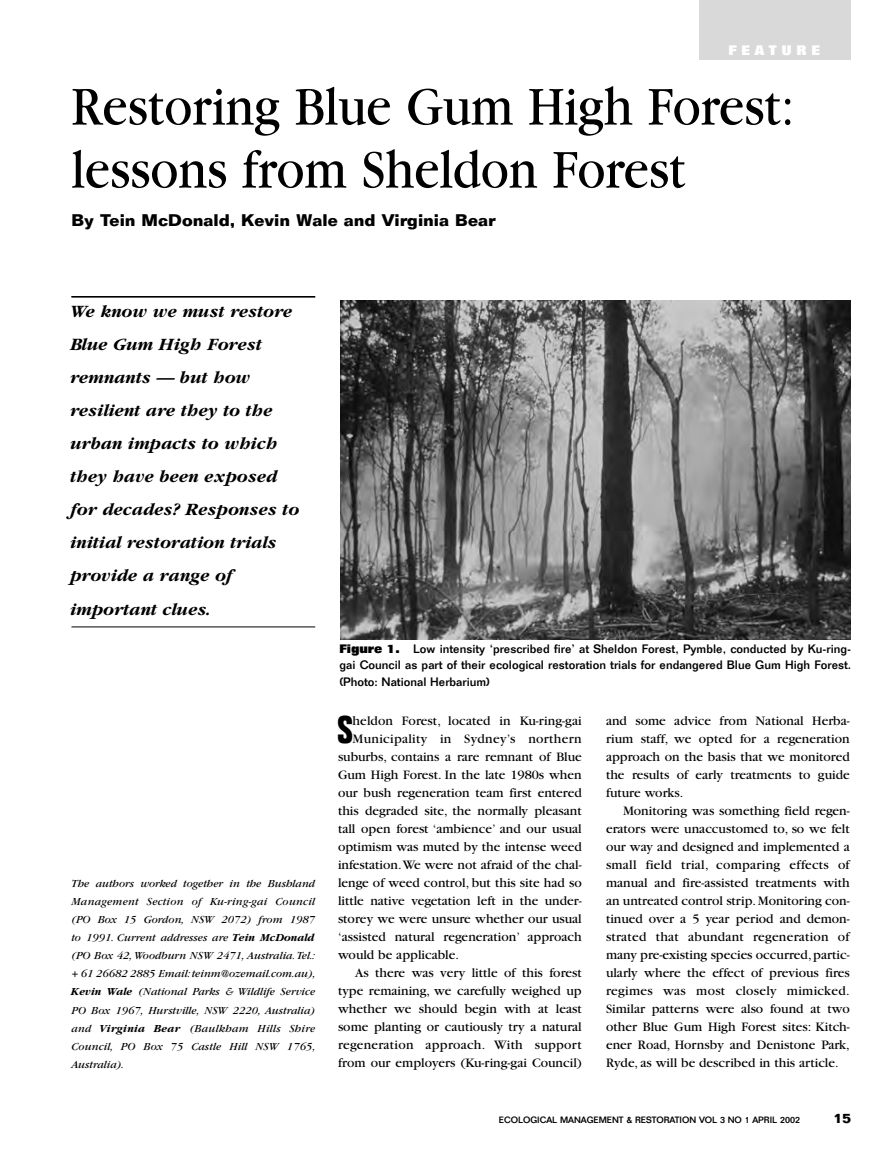
<style>
.page{position:relative;width:893px;height:1169px;background:#fff}
.page>*{position:absolute;margin:0;border:0;box-sizing:border-box;transform-origin:0 0}
.t1{font:57px/63px "Garamond";color:#000;scale:.9 1}
.t2{font:700 condensed 37.8px "Folio";color:#000}
.t3{font:italic 700 18px/33px "Garamond";color:#000}
.t4{font:700 16.5px "Folio";color:#000}
.t5{font:13.5px/18px "Garamond";color:#000;text-align:justify}
.t6{font:13.5px "Garamond";letter-spacing:.02em;color:#000}
.t7{font:800 13.5px "Folio";letter-spacing:.36em;color:#fff}
.t8{font:700 13.5px "Folio";color:#000}
.t9{font:500 12px/16.5px "Folio";color:#000;text-align:justify}
.t10{font:italic 11.25px/18px "Garamond";letter-spacing:.01em;color:#000;text-align:justify}
.t11{font:500 9px "Folio";color:#000}
.s1{font-weight:700}
.s2{font-weight:800}
</style>
<div class="page">
<div style="left:699px;top:0;width:152px;height:60px;background:#d9d9d9"></div>
<hr style="left:71px;top:296px;width:244px;height:1px;background:#000">
<hr style="left:71px;top:626px;width:244px;height:1px;background:#000">
<img style="left:340px;top:300px;width:510px;height:339px">
<p class="t7" style="left:728px;top:46px;width:93px">FEATURE</p>
<h1 class="t1" style="left:71px;top:80px;width:804px">Restoring Blue Gum High Forest: lessons from Sheldon Forest</h1>
<p class="t4" style="left:71px;top:214px;width:426px">By Tein McDonald, Kevin Wale and Virginia Bear</p>
<h3 class="t3" style="left:71px;top:297px;width:230px">We know we must restore<br>Blue Gum High Forest remnants — but how resilient are they to the urban impacts to which they have been exposed for decades? Responses to initial restoration trials provide a range of important clues.</h3>
<p class="t10" style="left:71px;top:876px;width:245px">The authors worked together in the Bushland Management Section of Ku-ring-gai Council (PO Box 15 Gordon, NSW 2072) from 1987 to 1991. Current addresses are <span class="s1">Tein McDonald </span>(PO Box 42, Woodburn NSW 2471, Australia.Tel.: + 61 26682 2885 Email:teinm@ozemail.com.au), <span class="s1">Kevin Wale</span> (National Parks &amp; Wildlife Service PO Box 1967, Hurstville, NSW 2220, Australia) and <span class="s1">Virginia Bear</span> (Baulkham Hills Shire Council, PO Box 75 Castle Hill NSW 1765, Australia).</p>
<p class="t9" style="left:339px;top:641px;width:513px"><span class="s2">Figure 1.</span> Low intensity ‘prescribed fire’ at Sheldon Forest, Pymble, conducted by Ku-ring&shy;gai Council as part of their ecological restoration trials for endangered Blue Gum High Forest. (Photo: National Herbarium)</p>
<h2 class="t2" style="left:337px;top:716px;width:17px">S</h2>
<p class="t5" style="left:352px;top:713px;width:230px">heldon Forest, located in Ku-ring-gai</p>
<p class="t6" style="left:352px;top:734px;width:230px">Municipality in Sydney’s northern</p>
<p class="t5" style="left:338px;top:749px;width:245px">suburbs, contains a rare remnant of Blue</p>
<p class="t5" style="left:338px;top:767px;width:245px">Gum High Forest. In the late 1980s when</p>
<p class="t5" style="left:338px;top:785px;width:245px">our bush regeneration team first entered</p>
<p class="t5" style="left:338px;top:803px;width:245px">this degraded site, the normally pleasant</p>
<p class="t5" style="left:338px;top:821px;width:245px">tall open forest ‘ambience’ and our usual</p>
<p class="t5" style="left:338px;top:839px;width:245px">optimism was muted by the intense weed</p>
<p class="t5" style="left:338px;top:857px;width:245px">infestation.We were not afraid of the chal-</p>
<p class="t5" style="left:338px;top:875px;width:245px">lenge of weed control, but this site had so</p>
<p class="t5" style="left:338px;top:893px;width:245px">little native vegetation left in the under-</p>
<p class="t5" style="left:338px;top:911px;width:245px">storey we were unsure whether our usual</p>
<p class="t5" style="left:338px;top:929px;width:245px">‘assisted natural regeneration’ approach</p>
<p class="t5" style="left:338px;top:947px;width:122px">would be applicable.</p>
<p class="t5" style="left:355px;top:965px;width:228px">As there was very little of this forest</p>
<p class="t5" style="left:338px;top:983px;width:245px">type remaining, we carefully weighed up</p>
<p class="t5" style="left:338px;top:1001px;width:245px">whether we should begin with at least</p>
<p class="t5" style="left:338px;top:1019px;width:245px">some planting or cautiously try a natural</p>
<p class="t6" style="left:338px;top:1040px;width:245px">regeneration approach. With support</p>
<p class="t5" style="left:338px;top:1055px;width:245px">from our employers (Ku-ring-gai Council)</p>
<p class="t5" style="left:606px;top:713px;width:245px">and some advice from National Herba&shy;rium staff, we opted for a regeneration approach on the basis that we monitored the results of early treatments to guide future works.</p>
<p class="t5" style="left:606px;top:803px;width:245px;text-indent:17px">Monitoring was something field regen&shy;erators were unaccustomed to, so we felt our way and designed and implemented a small field trial, comparing effects of manual and fire-assisted treatments with an untreated control strip.Monitoring con&shy;tinued over a 5 year period and demon&shy;strated that abundant regeneration of many pre-existing species occurred,partic&shy;ularly where the effect of previous fires regimes was most closely mimicked.<br>Similar patterns were also found at two other Blue Gum High Forest sites: Kitch&shy;ener Road, Hornsby and Denistone Park, Ryde, as will be described in this article.</p>
<p class="t11" style="left:499px;top:1116px;width:302px">ECOLOGICAL MANAGEMENT &amp; RESTORATION VOL 3 NO 1 APRIL 2002</p>
<p class="t8" style="left:833px;top:1113px;width:20px">15</p>
</div>
